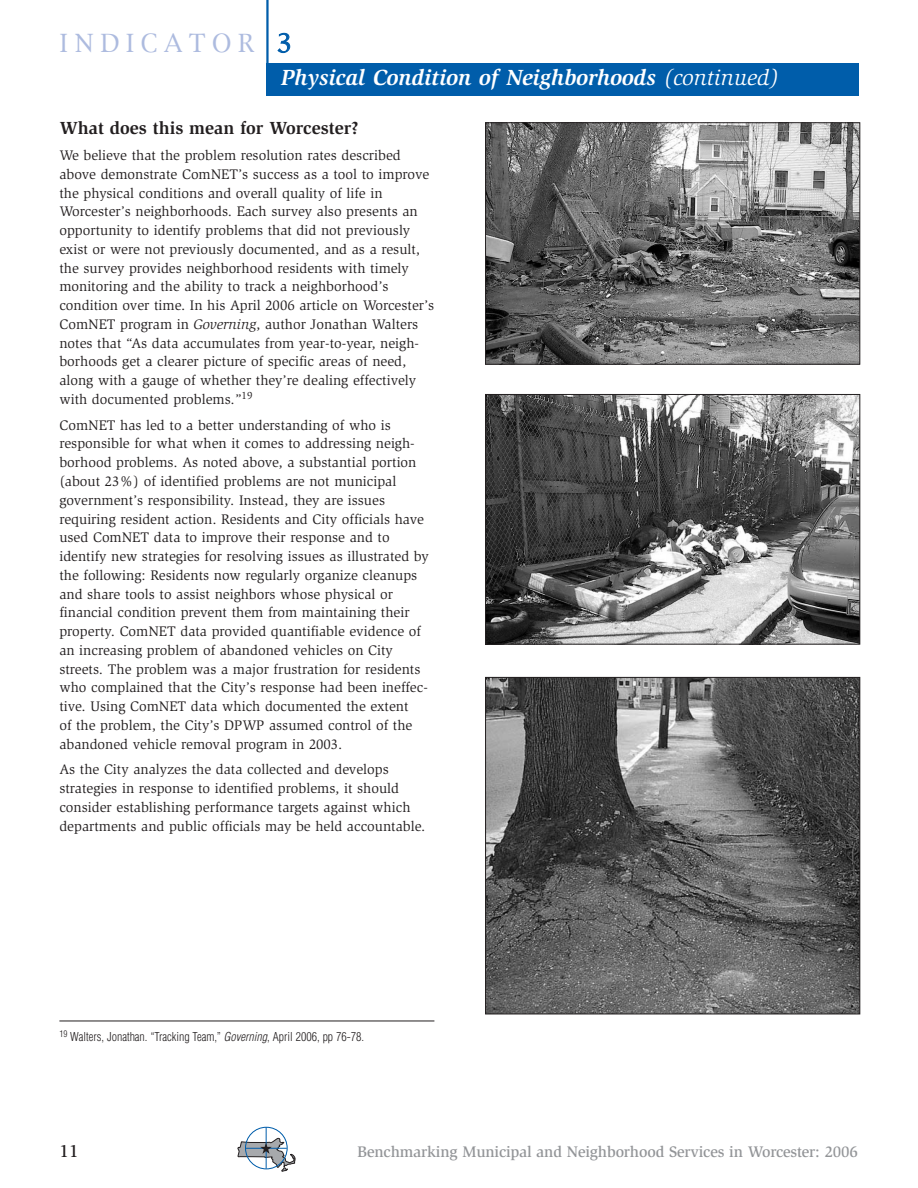
<style>
.page{position:relative;width:918px;height:1188px;background:#fff}
.page>*{position:absolute;margin:0;border:0;box-sizing:border-box;transform-origin:0 0}
.t1{font:24px "New York";letter-spacing:.265em;color:#adbbdf}
.t2{font:italic 700 22.5px "Slimbach";color:#fff}
.t3{font:700 18px "Slimbach";color:#231f20}
.t4{font:500 18px "Slimbach";color:#231f20}
.t5{font:500 15.75px "Slimbach";letter-spacing:-.01em;color:#939598}
.t6{font:14.25px/18.8px "Slimbach";color:#231f20}
.t7{font:300 condensed 12px "Helvetica";color:#231f20}
.s1{color:#005daa}
.s2{font-weight:400}
.s3{font-style:italic}
</style>
<div class="page">
<div style="left:266px;top:63px;width:593px;height:32px;background:#005daa"></div>
<hr style="left:266px;top:0;width:3px;height:80px;background:#005daa">
<div style="left:245px;top:1127px;width:43px;height:42px;border:1px solid #005daa;border-radius:50%"></div>
<hr style="left:266px;top:1127px;width:1px;height:42px;background:#005daa">
<svg style="left:237px;top:1138px;width:58px;height:33px"></svg>
<hr style="left:59px;top:1021px;width:375px;height:1px;background:#231f20">
<img style="left:487px;top:124px;width:371px;height:239px">
<div style="left:485px;top:122px;width:375px;height:243px;border:1px solid #231f20"></div>
<img style="left:487px;top:396px;width:371px;height:247px">
<div style="left:485px;top:394px;width:375px;height:251px;border:1px solid #231f20"></div>
<img style="left:487px;top:679px;width:371px;height:333px">
<div style="left:485px;top:677px;width:375px;height:337px;border:1px solid #231f20"></div>
<h1 class="t1" style="left:59px;top:33px;width:234px">INDICATOR <span class="s1">3</span></h1>
<h2 class="t2" style="left:281px;top:69px;width:499px">Physical Condition of Neighborhoods <span class="s2">(continued)</span></h2>
<p class="t3" style="left:59px;top:121px;width:301px">What does this mean for Worcester?</p>
<p class="t6" style="left:59px;top:147px;width:376px">We believe that the problem resolution rates described above demonstrate ComNET’s success as a tool to improve the physical conditions and overall quality of life in Worcester’s neighborhoods. Each survey also presents an opportunity to identify problems that did not previously exist or were not previously documented, and as a result, the survey provides neighborhood residents with timely monitoring and the ability to track a neighborhood’s condition over time. In his April 2006 article on Worcester’s ComNET program in <span class="s3">Governing</span>, author Jonathan Walters notes that “As data accumulates from year-to-year, neigh&shy;borhoods get a clearer picture of specific areas of need, along with a gauge of whether they’re dealing effectively with documented problems.”<sup>19</sup></p>
<p class="t6" style="left:59px;top:417px;width:371px">ComNET has led to a better understanding of who is responsible for what when it comes to addressing neigh&shy;borhood problems. As noted above, a substantial portion (about 23%) of identified problems are not municipal government’s responsibility. Instead, they are issues requiring resident action. Residents and City officials have used ComNET data to improve their response and to identify new strategies for resolving issues as illustrated by the following: Residents now regularly organize cleanups and share tools to assist neighbors whose physical or financial condition prevent them from maintaining their property. ComNET data provided quantifiable evidence of an increasing problem of abandoned vehicles on City streets. The problem was a major frustration for residents who complained that the City’s response had been ineffec&shy;tive. Using ComNET data which documented the extent<br>of the problem, the City’s DPWP assumed control of the abandoned vehicle removal program in 2003.</p>
<p class="t6" style="left:59px;top:761px;width:367px">As the City analyzes the data collected and develops strategies in response to identified problems, it should consider establishing performance targets against which departments and public officials may be held accountable.</p>
<p class="t7" style="left:59px;top:1032px;width:306px"><sup>19</sup> Walters, Jonathan. “Tracking Team,” <span class="s3">Governing</span>, April 2006, pp 76-78.</p>
<p class="t4" style="left:59px;top:1144px;width:21px">11</p>
<p class="t5" style="left:358px;top:1146px;width:502px">Benchmarking Municipal and Neighborhood Services in Worcester: 2006</p>
</div>
